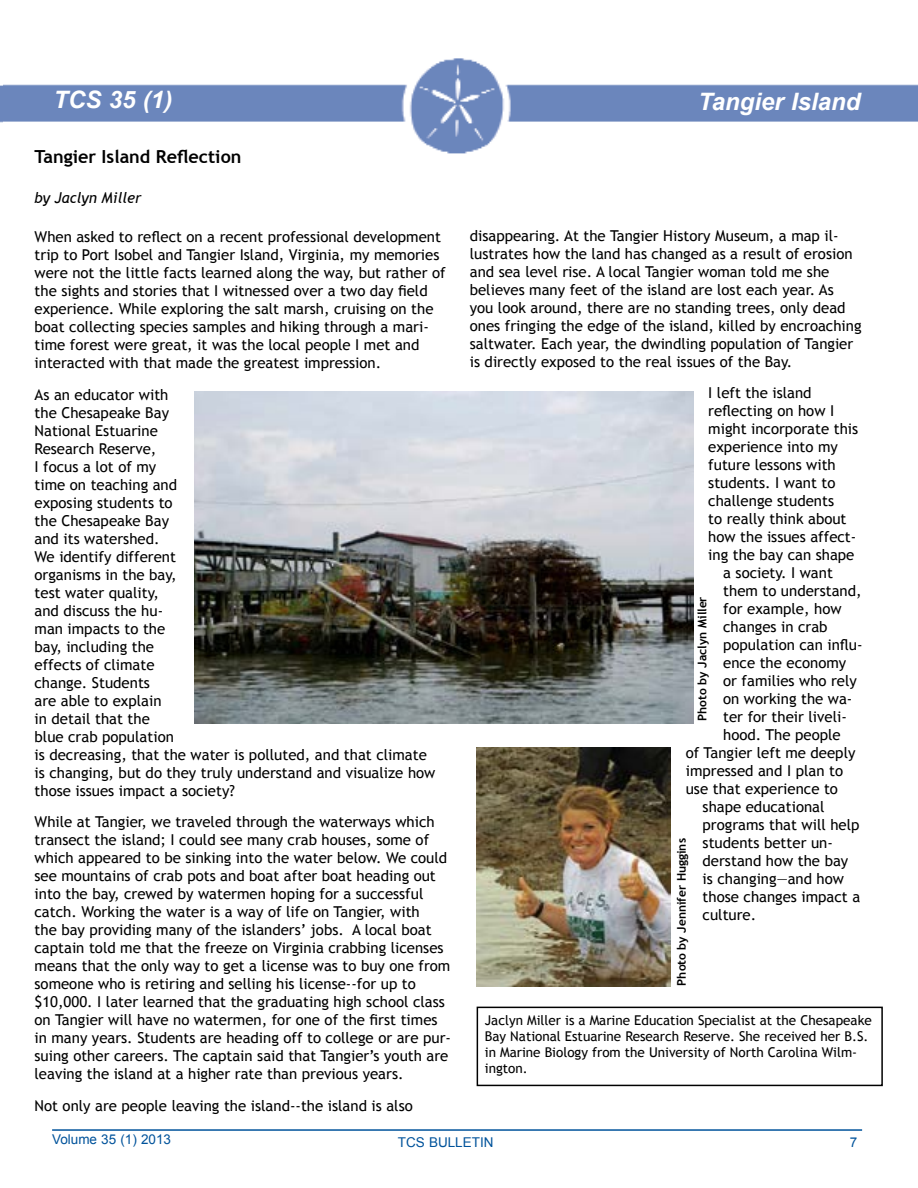
<style>
.page{position:relative;width:918px;height:1188px;background:#fff}
.page>*{position:absolute;margin:0;border:0;box-sizing:border-box;transform-origin:0 0}
.t1{font:italic 700 24px "Arial";color:#fff}
.t2{font:700 18px "Trebuchet MS";color:#000}
.t3{font:15px/18px "Trebuchet MS";color:#000}
.t4{font:italic 15px "Trebuchet MS";color:#000}
.t5{font:13.5px/16.2px "Trebuchet MS";color:#000}
.t6{font:13.5px "Arial";color:#00539b}
.t7{font:700 12px "Trebuchet MS";color:#000}
</style>
<div class="page">
<img style="left:3px;top:58px;width:915px;height:96px">
<hr style="left:52px;top:1129px;width:810px;height:2px;background:#00539b">
<div style="left:477px;top:1007px;width:406px;height:79px;border:2px solid #000"></div>
<img style="left:477px;top:748px;width:194px;height:238px">
<img style="left:194px;top:392px;width:499px;height:332px">
<h1 class="t1" style="left:54px;top:83px;width:120px">TCS 35 (1)</h1>
<h1 class="t1" style="left:698px;top:86px;width:164px">Tangier Island</h1>
<p class="t2" style="left:35px;top:145px;width:208px">Tangier Island Reflection</p>
<p class="t4" style="left:35px;top:188px;width:109px">by Jaclyn Miller</p>
<p class="t3" style="left:35px;top:228px;width:413px">When asked to reflect on a recent professional development trip to Port Isobel and Tangier Island, Virginia, my memories were not the little facts learned along the way, but rather of the sights and stories that I witnessed over a two day field experience. While exploring the salt marsh, cruising on the boat collecting species samples and hiking through a mari&shy;time forest were great, it was the local people I met and interacted with that made the greatest impression.</p>
<p class="t3" style="left:35px;top:386px;width:402px">As an educator with<br>the Chesapeake Bay<br>National Estuarine<br>Research Reserve,<br>I focus a lot of my<br>time on teaching and<br>exposing students to<br>the Chesapeake Bay<br>and its watershed.<br>We identify different<br>organisms in the bay,<br>test water quality,<br>and discuss the hu-<br>man impacts to the<br>bay, including the<br>effects of climate<br>change. Students<br>are able to explain<br>in detail that the<br>blue crab population<br>is decreasing, that the water is polluted, and that climate is changing, but do they truly understand and visualize how those issues impact a society?</p>
<p class="t3" style="left:35px;top:813px;width:418px">While at Tangier, we traveled through the waterways which transect the island; I could see many crab houses, some of which appeared to be sinking into the water below. We could see mountains of crab pots and boat after boat heading out into the bay, crewed by watermen hoping for a successful catch. Working the water is a way of life on Tangier, with<br>the bay providing many of the islanders’ jobs. A local boat captain told me that the freeze on Virginia crabbing licenses means that the only way to get a license was to buy one from someone who is retiring and selling his license--for up to $10,000. I later learned that the graduating high school class on Tangier will have no watermen, for one of the first times in many years. Students are heading off to college or are pur&shy;suing other careers. The captain said that Tangier’s youth are leaving the island at a higher rate than previous years.</p>
<p class="t3" style="left:35px;top:1097px;width:380px">Not only are people leaving the island--the island is also</p>
<p class="t3" style="left:470px;top:226px;width:393px">disappearing. At the Tangier History Museum, a map il&shy;lustrates how the land has changed as a result of erosion and sea level rise. A local Tangier woman told me she believes many feet of the island are lost each year. As<br>you look around, there are no standing trees, only dead ones fringing the edge of the island, killed by encroaching saltwater. Each year, the dwindling population of Tangier is directly exposed to the real issues of the Bay.</p>
<p class="t3" style="left:708px;top:384px;width:105px">I left the island</p>
<p class="t3" style="left:708px;top:402px;width:127px">reflecting on how I</p>
<p class="t3" style="left:708px;top:420px;width:151px">might incorporate this</p>
<p class="t3" style="left:708px;top:438px;width:131px">experience into my</p>
<p class="t3" style="left:708px;top:456px;width:129px">future lessons with</p>
<p class="t3" style="left:708px;top:474px;width:129px">students. I want to</p>
<p class="t3" style="left:708px;top:492px;width:127px">challenge students</p>
<p class="t3" style="left:708px;top:510px;width:140px">to really think about</p>
<p class="t3" style="left:708px;top:528px;width:150px">how the issues affect-</p>
<p class="t3" style="left:708px;top:546px;width:148px">ing the bay can shape</p>
<p class="t3" style="left:723px;top:564px;width:111px">a society. I want</p>
<p class="t3" style="left:723px;top:582px;width:140px">them to understand,</p>
<p class="t3" style="left:723px;top:600px;width:120px">for example, how</p>
<p class="t3" style="left:723px;top:618px;width:106px">changes in crab</p>
<p class="t3" style="left:723px;top:636px;width:141px">population can influ-</p>
<p class="t3" style="left:723px;top:654px;width:125px">ence the economy</p>
<p class="t3" style="left:723px;top:672px;width:135px">or families who rely</p>
<p class="t3" style="left:723px;top:690px;width:131px">on working the wa-</p>
<p class="t3" style="left:723px;top:708px;width:125px">ter for their liveli-</p>
<p class="t3" style="left:723px;top:726px;width:119px">hood. The people</p>
<p class="t3" style="left:686px;top:744px;width:171px">of Tangier left me deeply</p>
<p class="t3" style="left:686px;top:762px;width:159px">impressed and I plan to</p>
<p class="t3" style="left:686px;top:780px;width:154px">use that experience to</p>
<p class="t3" style="left:703px;top:798px;width:123px">shape educational</p>
<p class="t3" style="left:703px;top:816px;width:158px">programs that will help</p>
<p class="t3" style="left:703px;top:834px;width:132px">students better un-</p>
<p class="t3" style="left:703px;top:852px;width:147px">derstand how the bay</p>
<p class="t3" style="left:703px;top:870px;width:143px">is changing—and how</p>
<p class="t3" style="left:703px;top:888px;width:159px">those changes impact a</p>
<p class="t3" style="left:703px;top:906px;width:55px">culture.</p>
<p class="t7" style="left:695px;top:721px;width:126px;rotate:-90deg">Photo by Jaclyn Miller</p>
<p class="t7" style="left:674px;top:986px;width:149px;rotate:-90deg">Photo by Jennifer Huggins</p>
<p class="t5" style="left:485px;top:1012px;width:389px">Jaclyn Miller is a Marine Education Specialist at the Chesapeake Bay National Estuarine Research Reserve. She received her B.S. in Marine Biology from the University of North Carolina Wilm&shy;ington.</p>
<p class="t6" style="left:52px;top:1131px;width:120px">Volume 35 (1) 2013</p>
<p class="t6" style="left:398px;top:1134px;width:97px">TCS BULLETIN</p>
<p class="t6" style="left:850px;top:1133px;width:9px">7</p>
</div>
